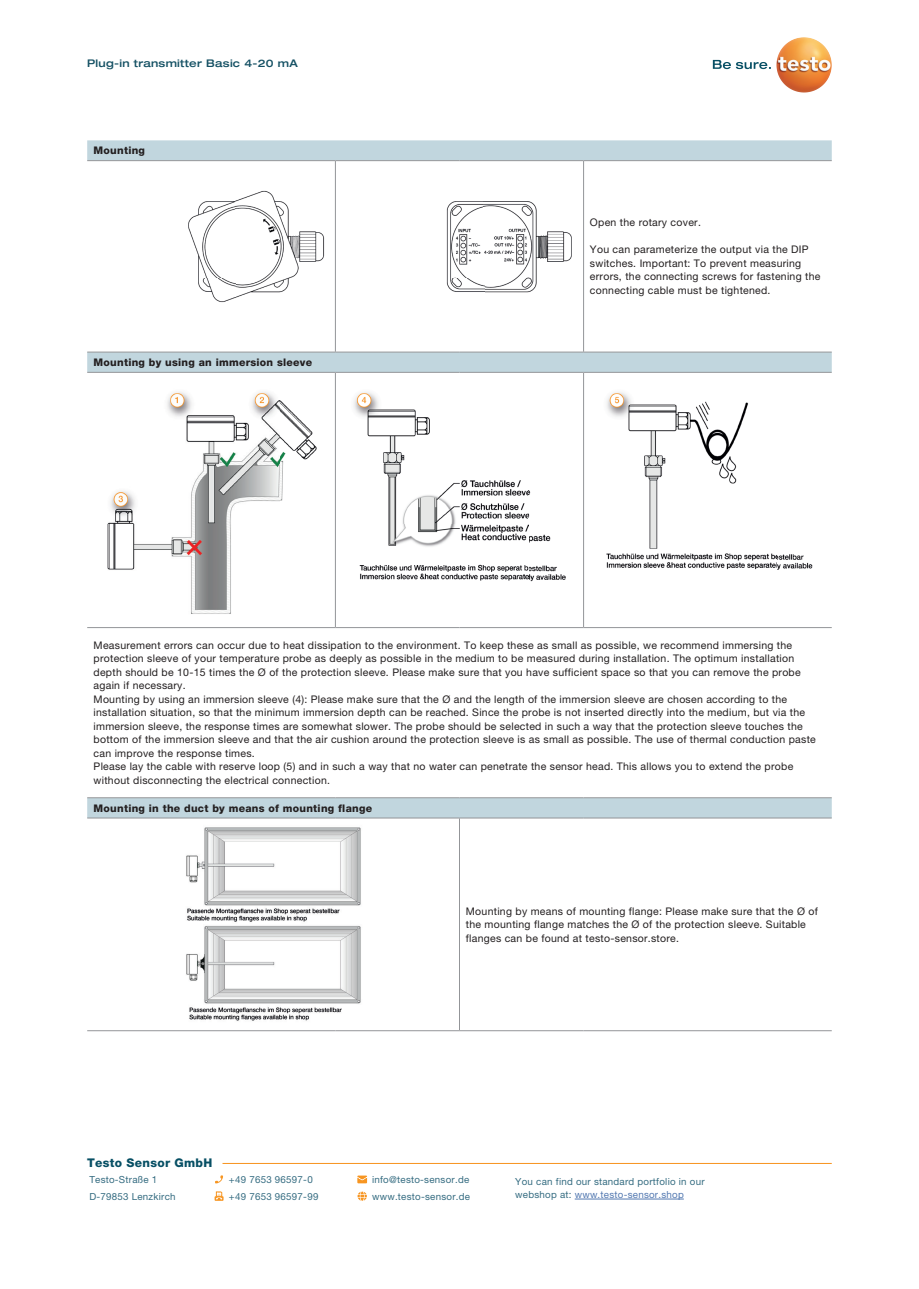
<style>
.page{position:relative;width:919px;height:1289px;background:#fff}
.page>*{position:absolute;margin:0;border:0;box-sizing:border-box;transform-origin:0 0}
.t1{font:800 12px "Helvetica Neue LTW1 G";letter-spacing:.025em;color:#074f64}
.t2{font:10.5px/13.5px "Helvetica Neue LTW1 G";letter-spacing:.025em;color:#231f20}
.t3{font:800 10.5px "Helvetica Neue LTW1 G";letter-spacing:.025em;color:#231f20}
.t4{font:500 expanded 10.5px "Helvetica Neue LT Com";letter-spacing:.025em;color:#155164}
.t5{font:9.75px "Helvetica Neue LTW1 G";letter-spacing:.025em;color:#356c81}
.t6{font:9.75px "Helvetica Neue LTW1 G";letter-spacing:.025em;color:#5379b1}
.s1{color:#356c81}
</style>
<div class="page">
<div style="left:87px;top:140px;width:744px;height:20px;background:#c1d6de"></div>
<svg style="left:87px;top:161px;width:744px;height:466px"></svg>
<svg style="left:87px;top:628px;width:744px;height:191px"></svg>
<hr style="left:87px;top:160px;width:248px;height:1px;background:#939598">
<hr style="left:335px;top:160px;width:124px;height:1px;background:#939598">
<hr style="left:335px;top:161px;width:1px;height:191px;background:#939598">
<hr style="left:459px;top:160px;width:124px;height:1px;background:#939598">
<hr style="left:583px;top:160px;width:248px;height:1px;background:#939598">
<hr style="left:583px;top:161px;width:1px;height:191px;background:#939598">
<hr style="left:335px;top:373px;width:1px;height:254px;background:#939598">
<hr style="left:583px;top:373px;width:1px;height:254px;background:#939598">
<hr style="left:87px;top:627px;width:248px;height:1px;background:#939598">
<hr style="left:335px;top:627px;width:124px;height:1px;background:#939598">
<hr style="left:459px;top:627px;width:124px;height:1px;background:#939598">
<hr style="left:583px;top:627px;width:248px;height:1px;background:#939598">
<hr style="left:459px;top:818px;width:1px;height:212px;background:#939598">
<hr style="left:87px;top:1030px;width:248px;height:1px;background:#939598">
<hr style="left:335px;top:1030px;width:124px;height:1px;background:#939598">
<hr style="left:459px;top:1030px;width:124px;height:1px;background:#939598">
<hr style="left:583px;top:1030px;width:248px;height:1px;background:#939598">
<hr style="left:87px;top:352px;width:248px;height:1px;background:#939598">
<hr style="left:335px;top:352px;width:124px;height:1px;background:#939598">
<hr style="left:459px;top:352px;width:124px;height:1px;background:#939598">
<hr style="left:583px;top:352px;width:248px;height:1px;background:#939598">
<hr style="left:87px;top:372px;width:248px;height:1px;background:#939598">
<hr style="left:335px;top:372px;width:124px;height:1px;background:#939598">
<hr style="left:459px;top:372px;width:124px;height:1px;background:#939598">
<hr style="left:583px;top:372px;width:248px;height:1px;background:#939598">
<hr style="left:87px;top:797px;width:248px;height:1px;background:#939598">
<hr style="left:335px;top:797px;width:124px;height:1px;background:#939598">
<hr style="left:459px;top:797px;width:124px;height:1px;background:#939598">
<hr style="left:583px;top:797px;width:248px;height:1px;background:#939598">
<hr style="left:87px;top:817px;width:248px;height:1px;background:#939598">
<hr style="left:335px;top:817px;width:124px;height:1px;background:#939598">
<hr style="left:459px;top:817px;width:124px;height:1px;background:#939598">
<hr style="left:583px;top:817px;width:248px;height:1px;background:#939598">
<img style="left:89px;top:189px;width:244px;height:134px">
<img style="left:337px;top:189px;width:244px;height:134px">
<img style="left:97px;top:374px;width:229px;height:251px">
<img style="left:345px;top:374px;width:229px;height:251px">
<img style="left:593px;top:374px;width:229px;height:251px">
<img style="left:186px;top:827px;width:175px;height:194px">
<svg style="left:790px;top:37px;width:13px;height:4px"></svg>
<svg style="left:712px;top:60px;width:58px;height:9px"></svg>
<svg style="left:215px;top:1175px;width:8px;height:8px"></svg>
<svg style="left:357px;top:1175px;width:10px;height:8px"></svg>
<hr style="left:574px;top:1198px;width:109px;height:1px;background:#5379b1">
<svg style="left:214px;top:1191px;width:9px;height:9px"></svg>
<svg style="left:357px;top:1191px;width:10px;height:9px"></svg>
<hr style="left:222px;top:1162px;width:609px;height:1px;background:#f7931d">
<p class="t4" style="left:87px;top:57px;width:212px">Plug-in transmitter Basic 4-20 mA</p>
<p class="t3" style="left:94px;top:144px;width:53px">Mounting</p>
<p class="t3" style="left:94px;top:356px;width:220px">Mounting by using an immersion sleeve</p>
<p class="t2" style="left:590px;top:216px;width:112px">Open the rotary cover.</p>
<p class="t2" style="left:590px;top:243px;width:232px">You can parameterize the output via the DIP switches. Important: To prevent measuring errors, the connecting screws for fastening the connecting cable must be tightened.</p>
<p class="t2" style="left:94px;top:638px;width:723px">Measurement errors can occur due to heat dissipation to the environment. To keep these as small as possible, we recommend immersing the protection sleeve of your temperature probe as deeply as possible in the medium to be measured during installation. The optimum installation depth should be 10-15 times the Ø of the protection sleeve. Please make sure that you have sufficient space so that you can remove the probe again if necessary.<br>Mounting by using an immersion sleeve (4): Please make sure that the Ø and the length of the immersion sleeve are chosen according to the installation situation, so that the minimum immersion depth can be reached. Since the probe is not inserted directly into the medium, but via the immersion sleeve, the response times are somewhat slower. The probe should be selected in such a way that the protection sleeve touches the bottom of the immersion sleeve and that the air cushion around the protection sleeve is as small as possible. The use of thermal conduction paste can improve the response times.<br>Please lay the cable with reserve loop (5) and in such a way that no water can penetrate the sensor head. This allows you to extend the probe without disconnecting the electrical connection.</p>
<p class="t3" style="left:94px;top:801px;width:280px">Mounting in the duct by means of mounting flange</p>
<p class="t1" style="left:87px;top:1155px;width:127px">Testo Sensor GmbH</p>
<p class="t2" style="left:466px;top:904px;width:353px">Mounting by means of mounting flange: Please make sure that the Ø of the mounting flange matches the Ø of the protection sleeve. Suitable flanges can be found at testo-sensor.store.</p>
<p class="t5" style="left:89px;top:1173px;width:69px">Testo-Straße 1</p>
<p class="t5" style="left:229px;top:1173px;width:85px">+49 7653 96597-0</p>
<p class="t5" style="left:372px;top:1173px;width:99px">info@testo-sensor.de</p>
<p class="t5" style="left:515px;top:1174px;width:191px">You can find our standard portfolio in our</p>
<p class="t5" style="left:89px;top:1190px;width:88px">D-79853 Lenzkirch</p>
<p class="t5" style="left:229px;top:1190px;width:91px">+49 7653 96597-99</p>
<p class="t5" style="left:372px;top:1190px;width:99px">www.testo-sensor.de</p>
<p class="t6" style="left:515px;top:1188px;width:170px"><span class="s1">webshop at:</span> www.testo-sensor.shop</p>
</div>
